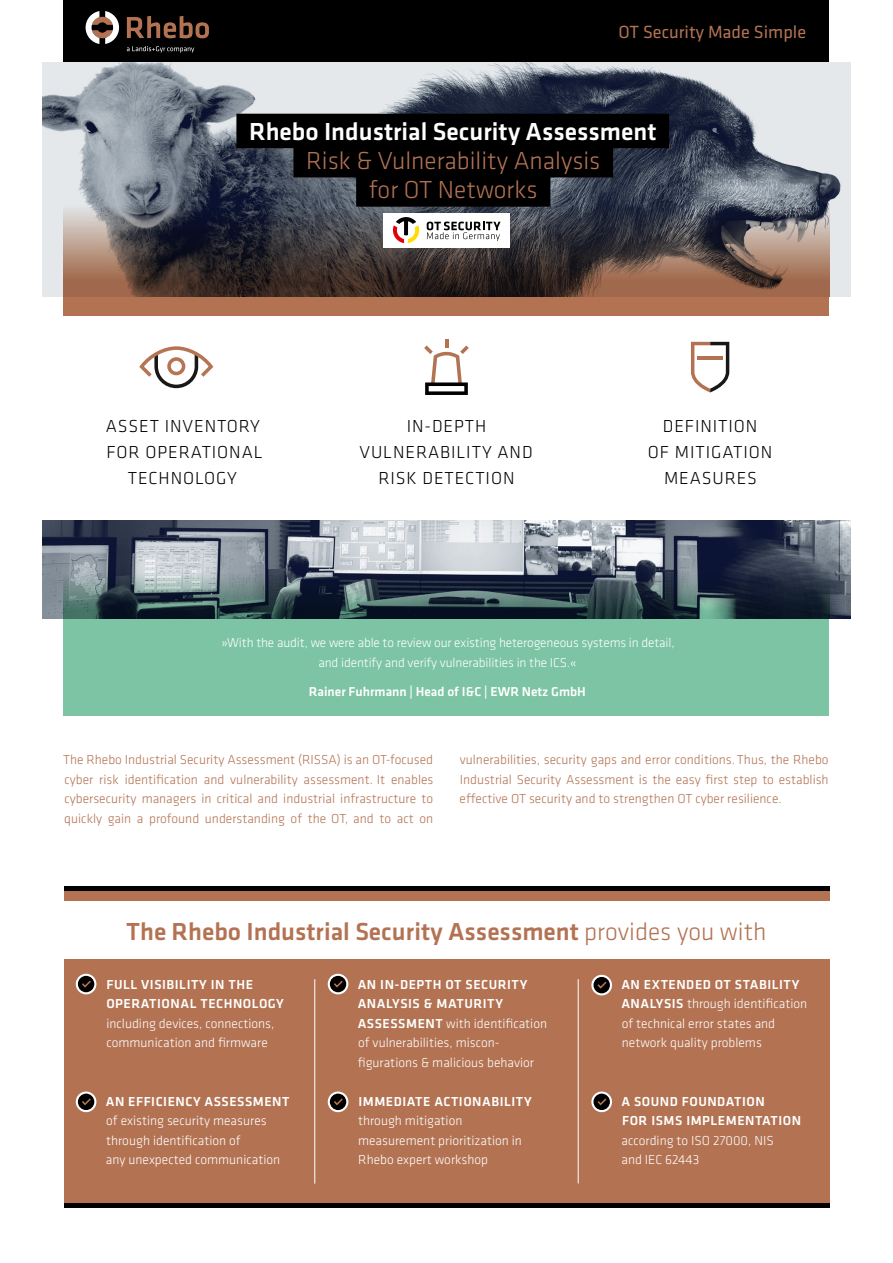
<style>
.page{position:relative;width:893px;height:1263px;background:#fff}
.page>*{position:absolute;margin:0;border:0;box-sizing:border-box;transform-origin:0 0}
.t1{font:500 25.5px "Klavika";color:#b37353}
.t2{font:300 25.5px/29.2px "Klavika";color:#b37353;text-align:center}
.t3{font:500 25.5px "Klavika";color:#fff}
.t4{font:18.3px "Klavika";color:#b37353}
.t5{font:300 18px/26px "Klavika";letter-spacing:.05em;color:#000;text-align:center}
.t6{font:300 13.5px/19.5px "Klavika";color:#fff}
.t7{font:300 13.5px/19.5px "Klavika";color:#b37353;text-align:justify}
.t8{font:500 13.5px/19.5px "Klavika";letter-spacing:.04em;color:#fff}
.t9{font:300 13.35px/19.5px "Klavika";letter-spacing:-.01em;color:#fff;text-align:center}
.t10{font:500 13.35px "Klavika";color:#fff}
.s1{font-weight:300}
.s2{font-weight:500}
</style>
<div class="page">
<div style="left:64px;top:279px;width:765px;height:37px;background:#b37353"></div>
<div style="left:64px;top:608px;width:765px;height:108px;background:#7cc4a3"></div>
<div style="left:64px;top:0;width:765px;height:68px;background:#000"></div>
<img style="left:43px;top:62px;width:807px;height:234px">
<svg style="left:127px;top:16px;width:82px;height:22px"></svg>
<svg style="left:86px;top:11px;width:33px;height:33px"></svg>
<svg style="left:127px;top:46px;width:67px;height:7px"></svg>
<svg style="left:139px;top:346px;width:75px;height:43px"></svg>
<svg style="left:424px;top:339px;width:45px;height:56px"></svg>
<div style="left:64px;top:959px;width:765px;height:244px;background:#b37353"></div>
<div style="left:64px;top:1203px;width:765px;height:5px;background:#000"></div>
<div style="left:64px;top:891px;width:765px;height:10px;background:#b37353"></div>
<div style="left:64px;top:886px;width:765px;height:5px;background:#000"></div>
<svg style="left:76px;top:974px;width:20px;height:20px"></svg>
<svg style="left:328px;top:974px;width:20px;height:20px"></svg>
<svg style="left:591px;top:975px;width:21px;height:20px"></svg>
<svg style="left:76px;top:1091px;width:20px;height:21px"></svg>
<svg style="left:328px;top:1091px;width:20px;height:21px"></svg>
<svg style="left:591px;top:1091px;width:21px;height:21px"></svg>
<hr style="left:314px;top:979px;width:1px;height:205px;background:#fff">
<hr style="left:578px;top:979px;width:1px;height:204px;background:#fff">
<img style="left:43px;top:520px;width:807px;height:98px">
<svg style="left:64px;top:571px;width:765px;height:47px;background:#384953"></svg>
<svg style="left:64px;top:202px;width:765px;height:94px;background:#524746"></svg>
<svg style="left:691px;top:342px;width:38px;height:50px"></svg>
<div style="left:236px;top:114px;width:433px;height:34px;background:#000"></div>
<div style="left:293px;top:143px;width:320px;height:34px;background:#000"></div>
<div style="left:356px;top:172px;width:194px;height:35px;background:#000"></div>
<div style="left:383px;top:213px;width:127px;height:35px;background:#fff"></div>
<svg style="left:427px;top:222px;width:73px;height:19px"></svg>
<svg style="left:393px;top:217px;width:26px;height:26px"></svg>
<h2 class="t4" style="left:619px;top:20px;width:189px">OT Security Made Simple</h2>
<h1 class="t3" style="left:249px;top:114px;width:409px">Rhebo Industrial Security Assessment</h1>
<h1 class="t2" style="left:306px;top:146px;width:296px">Risk &amp; Vulnerability Analysis for OT Networks</h1>
<h3 class="t5" style="left:106px;top:413px;width:158px">ASSET INVENTORY<br>FOR OPERATIONAL<br>TECHNOLOGY</h3>
<h3 class="t5" style="left:359px;top:413px;width:175px">IN-DEPTH<br>VULNERABILITY AND<br>RISK DETECTION</h3>
<h3 class="t5" style="left:648px;top:413px;width:126px">DEFINITION<br>OF MITIGATION<br>MEASURES</h3>
<p class="t9" style="left:221px;top:633px;width:455px">»With the audit, we were able to review our existing heterogeneous systems in detail, and identify and verify vulnerabilities in the ICS.«</p>
<p class="t10" style="left:309px;top:682px;width:278px">Rainer Fuhrmann | Head of I&amp;C | EWR Netz GmbH</p>
<p class="t7" style="left:63px;top:750px;width:372px">The Rhebo Industrial Security Assessment (RISSA) is an OT-focused cyber risk identification and vulnerability assessment. It enables cybersecurity managers in critical and industrial infrastructure to quickly gain a profound understanding of the OT, and to act on</p>
<p class="t7" style="left:460px;top:750px;width:370px">vulnerabilities, security gaps and error conditions. Thus, the Rhebo Industrial Security Assessment is the easy first step to establish effective OT security and to strengthen OT cyber resilience.</p>
<h1 class="t1" style="left:126px;top:914px;width:642px">The Rhebo Industrial Security Assessment <span class="s1">provides you with</span></h1>
<p class="t8" style="left:106px;top:974px;width:179px">FULL VISIBILITY IN THE<br>OPERATIONAL TECHNOLOGY</p>
<p class="t6" style="left:106px;top:1013px;width:169px">including devices, connections, communication and firmware</p>
<p class="t6" style="left:358px;top:974px;width:191px"><span class="s2">AN IN-DEPTH OT SECURITY<br>ANALYSIS &amp; MATURITY<br>ASSESSMENT</span> with identification of vulnerabilities, miscon&shy;figurations &amp; malicious behavior</p>
<p class="t8" style="left:358px;top:1091px;width:175px">IMMEDIATE ACTIONABILITY</p>
<p class="t6" style="left:358px;top:1111px;width:165px">through mitigation measurement prioritization in<br>Rhebo expert workshop</p>
<p class="t6" style="left:621px;top:974px;width:187px"><span class="s2">AN EXTENDED OT STABILITY<br>ANALYSIS</span> through identification of technical error states and network quality problems</p>
<p class="t8" style="left:621px;top:1091px;width:181px">A SOUND FOUNDATION<br>FOR ISMS IMPLEMENTATION</p>
<p class="t6" style="left:621px;top:1130px;width:154px">according to ISO 27000, NIS and IEC 62443</p>
<p class="t8" style="left:106px;top:1091px;width:185px">AN EFFICIENCY ASSESSMENT</p>
<p class="t6" style="left:106px;top:1111px;width:176px">of existing security measures through identification of<br>any unexpected communication</p>
</div>
